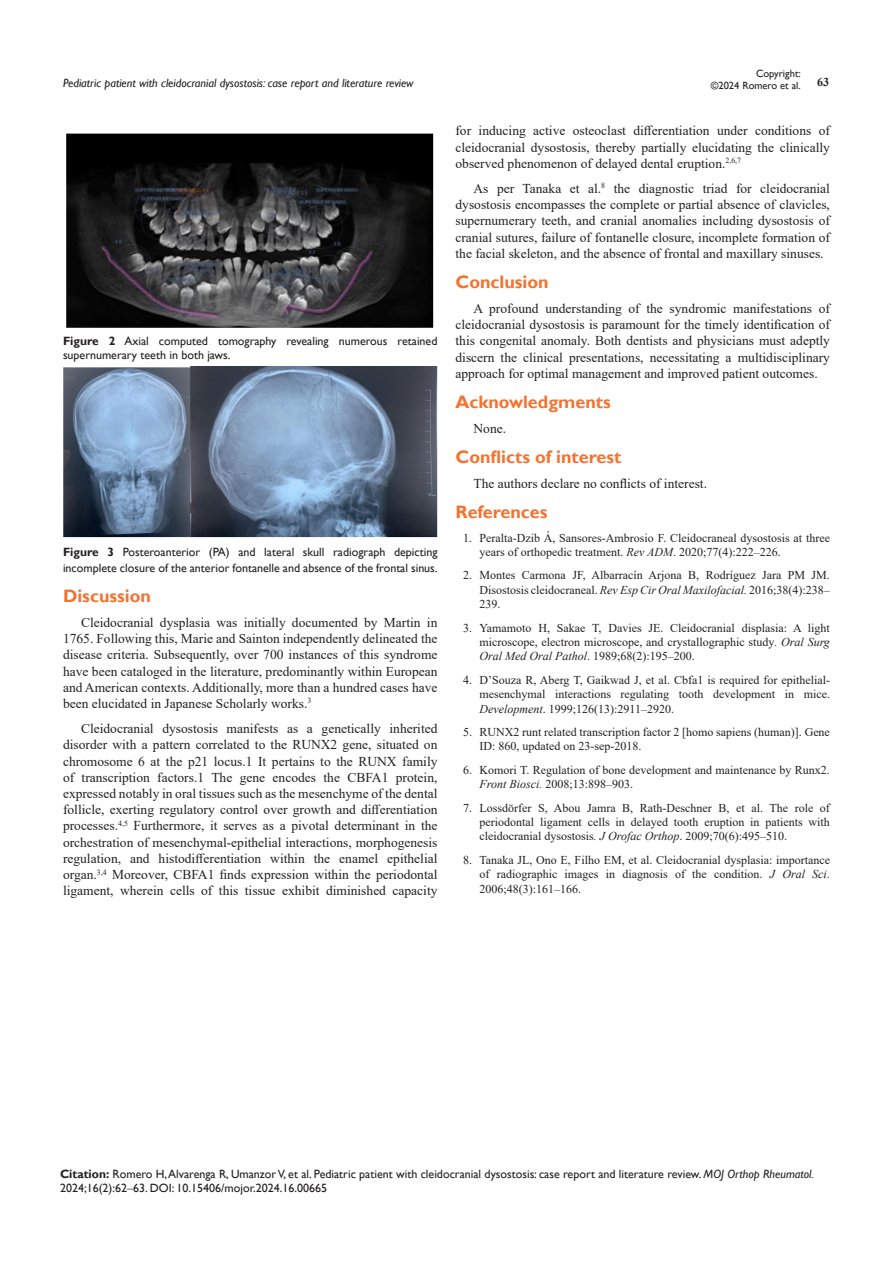
<style>
.page{position:relative;width:893px;height:1263px;background:#fff}
.page>*{position:absolute;margin:0;border:0;box-sizing:border-box;transform-origin:0 0}
.List_Paragraph{font:700 18px "Gill Sans";color:#f37331}
.t1{font:13.5px/16.2px "Times New Roman";color:#231f20;text-align:justify}
.t2{font:12px/14.4px "Times New Roman";color:#231f20;text-align:justify}
.Citation{font:12px/14.4px "Gill Sans";color:#231f20}
.t3{font:italic 12px "Gill Sans";color:#231f20}
.t4{font:700 12px "Times New Roman";color:#231f20}
.t5{font:10.5px/12.6px "Gill Sans";color:#231f20;text-align:right}
.s1{font-weight:700}
.s2{font-style:italic}
.s3{font-family:"Times New Roman"}
</style>
<div class="page">
<img style="left:66px;top:134px;width:368px;height:193px">
<img style="left:63px;top:366px;width:375px;height:172px">
<p class="t5" style="left:711px;top:67px;width:92px">Copyright:<br>©2024 Romero et al.</p>
<p class="t3" style="left:63px;top:76px;width:352px">Pediatric patient with cleidocranial dysostosis: case report and literature review</p>
<p class="t4" style="left:817px;top:73px;width:13px">63</p>
<p class="Citation" style="left:63px;top:334px;width:376px"><span class="s1">Figure 2</span> Axial computed tomography revealing numerous retained supernumerary teeth in both jaws.</p>
<p class="Citation" style="left:63px;top:544px;width:376px;line-height:16.2px"><span class="s1">Figure 3</span> Posteroanterior (PA) and lateral skull radiograph depicting incomplete closure of the anterior fontanelle and absence of the frontal sinus.</p>
<p class="List_Paragraph" style="left:63px;top:585px;width:89px">Discussion</p>
<p class="t1" style="left:63px;top:614px;width:376px;text-indent:18px">Cleidocranial dysplasia was initially documented by Martin in 1765. Following this, Marie and Sainton independently delineated the disease criteria. Subsequently, over 700 instances of this syndrome have been cataloged in the literature, predominantly within European and American contexts. Additionally, more than a hundred cases have been elucidated in Japanese Scholarly works.<sup>3</sup></p>
<p class="t1" style="left:63px;top:720px;width:376px;text-indent:18px">Cleidocranial dysostosis manifests as a genetically inherited disorder with a pattern correlated to the RUNX2 gene, situated on chromosome 6 at the p21 locus.1 It pertains to the RUNX family of transcription factors.1 The gene encodes the CBFA1 protein, expressed notably in oral tissues such as the mesenchyme of the dental follicle, exerting regulatory control over growth and differentiation processes.<sup>4,5</sup> Furthermore, it serves as a pivotal determinant in the orchestration of mesenchymal-epithelial interactions, morphogenesis regulation, and histodifferentiation within the enamel epithelial organ.<sup>3,4</sup> Moreover, CBFA1 finds expression within the periodontal ligament, wherein cells of this tissue exhibit diminished capacity</p>
<p class="t1" style="left:455px;top:122px;width:376px">for inducing active osteoclast differentiation under conditions of cleidocranial dysostosis, thereby partially elucidating the clinically observed phenomenon of delayed dental eruption.<sup>2,6,7</sup></p>
<p class="t1" style="left:455px;top:180px;width:376px;text-indent:18px">As per Tanaka et al.<sup>8</sup> the diagnostic triad for cleidocranial dysostosis encompasses the complete or partial absence of clavicles, supernumerary teeth, and cranial anomalies including dysostosis of cranial sutures, failure of fontanelle closure, incomplete formation of the facial skeleton, and the absence of frontal and maxillary sinuses.</p>
<p class="List_Paragraph" style="left:455px;top:271px;width:95px">Conclusion</p>
<p class="t1" style="left:455px;top:300px;width:376px;text-indent:18px">A profound understanding of the syndromic manifestations of cleidocranial dysostosis is paramount for the timely identification of this congenital anomaly. Both dentists and physicians must adeptly discern the clinical presentations, necessitating a multidisciplinary approach for optimal management and improved patient outcomes.</p>
<p class="List_Paragraph" style="left:455px;top:391px;width:157px">Acknowledgments</p>
<p class="t1" style="left:473px;top:420px;width:34px">None.</p>
<p class="List_Paragraph" style="left:455px;top:446px;width:168px">Conflicts of interest</p>
<p class="t1" style="left:473px;top:475px;width:235px">The authors declare no conflicts of interest.</p>
<p class="List_Paragraph" style="left:455px;top:501px;width:94px">References</p>
<p class="t2" style="left:479px;top:530px;width:352px;text-indent:-16px">1. Peralta-Dzib Á, Sansores-Ambrosio F. Cleidocraneal dysostosis at three years of orthopedic treatment. <span class="s2">Rev ADM</span>. 2020;77(4):222–226.</p>
<p class="t2" style="left:479px;top:568px;width:352px;text-indent:-16px">2. Montes Carmona JF, Albarracín Arjona B, Rodríguez Jara PM JM.<br>Disostosis cleidocraneal. <span class="s2">Rev Esp Cir Oral Maxilofacial.</span> 2016;38(4):238– 239.</p>
<p class="t2" style="left:479px;top:620px;width:352px;text-indent:-16px">3. Yamamoto H, Sakae T, Davies JE. Cleidocranial displasia: A light microscope, electron microscope, and crystallographic study<span class="s2">. Oral Surg Oral Med Oral Pathol</span>. 1989;68(2):195–200.</p>
<p class="t2" style="left:479px;top:672px;width:352px;text-indent:-16px">4. D’Souza R, Aberg T, Gaikwad J, et al. Cbfa1 is required for epithelial&shy;mesenchymal interactions regulating tooth development in mice.<br><span class="s2">Development</span>. 1999;126(13):2911–2920.</p>
<p class="t2" style="left:479px;top:724px;width:352px;text-indent:-16px">5. RUNX2 runt related transcription factor 2 [homo sapiens (human)]. Gene<br>ID: 860, updated on 23-sep-2018.</p>
<p class="t2" style="left:479px;top:762px;width:352px;text-indent:-16px">6. Komori T. Regulation of bone development and maintenance by Runx2.<br><span class="s2">Front Biosci.</span> 2008;13:898–903.</p>
<p class="t2" style="left:479px;top:800px;width:352px;text-indent:-16px">7. Lossdörfer S, Abou Jamra B, Rath-Deschner B, et al. The role of periodontal ligament cells in delayed tooth eruption in patients with cleidocranial dysostosis<span class="s2">. J Orofac Orthop</span>. 2009;70(6):495–510.</p>
<p class="t2" style="left:479px;top:852px;width:352px;text-indent:-16px">8. Tanaka JL, Ono E, Filho EM, et al. Cleidocranial dysplasia: importance of radiographic images in diagnosis of the condition. <span class="s2">J Oral Sci</span>.<br>2006;48(3):161–166.</p>
<p class="Citation" style="left:60px;top:1167px;width:755px"><span class="s1">Citation:</span> Romero H, Alvarenga R, Umanzor V, et al. Pediatric patient with cleidocranial dysostosis: case report and literature review. <span class="s2">MOJ Orthop Rheumatol.<br></span>2024;16(2):62<span class="s3">‒</span>63. DOI: 10.15406/mojor.2024.16.00665</p>
</div>
